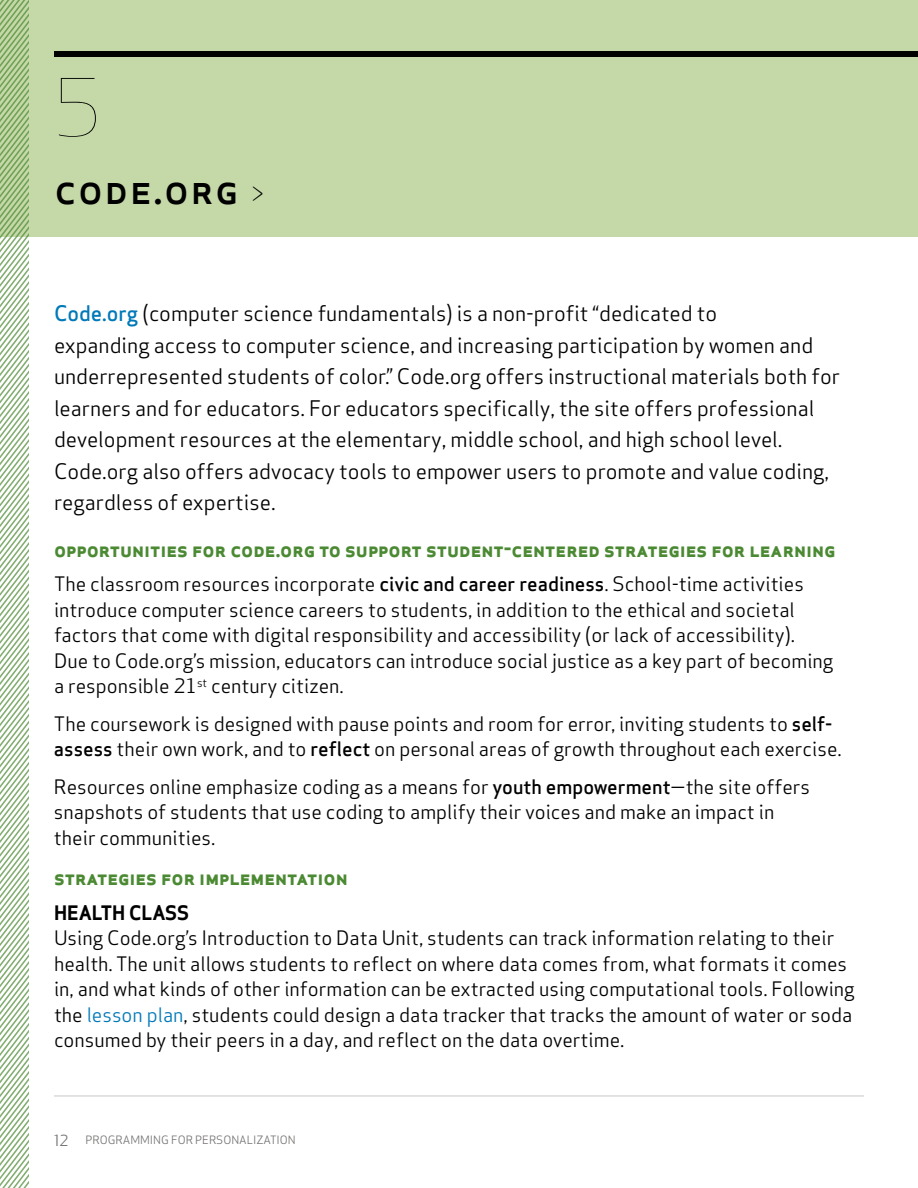
<style>
.page{position:relative;width:918px;height:1188px;background:#fff}
.page>*{position:absolute;margin:0;border:0;box-sizing:border-box;transform-origin:0 0}
.t1{font:78px "Apex Sans Extra Light T";color:#000}
.t2{font:42px "Apex Sans Medium C";letter-spacing:.03em;color:#000}
.t3{font:21px/31.5px "Apex Sans Book T";color:#000}
.t4{font:21px "Apex Sans Bold C";color:#4b8a33}
.t5{font:19.5px/25.5px "Apex Sans Book T";color:#000}
.t6{font:19.5px "Apex Sans Bold T";color:#000}
.t7{font:11.25px "Apex Sans Book C";color:#777372}
.s1{font-family:"Apex Sans Light T"}
.s2{font-family:"Apex Sans Medium T";color:#0079b8}
.s3{font-family:"Apex Sans Medium T"}
.s4{color:#0079b8}
.s5{font-size:15px}
</style>
<div class="page">
<hr style="left:54px;top:1096px;width:810px;height:1px;background:#c7c8ca">
<div style="left:0;top:0;width:918px;height:236px;background:#c4d8a8"></div>
<svg style="left:0;top:0;width:28px;height:1188px"></svg>
<div style="left:54px;top:51px;width:864px;height:6px;background:#000"></div>
<h1 class="t1" style="left:54px;top:58px;width:48px">5</h1>
<h2 class="t2" style="left:54px;top:162px;width:213px">code.org <span class="s1">&gt;</span></h2>
<p class="t3" style="left:54px;top:298px;width:788px"><span class="s2">Code.org</span> (computer science fundamentals) is a non-profit “dedicated to<br>expanding access to computer science, and increasing participation by women and underrepresented students of color.” Code.org offers instructional materials both for learners and for educators. For educators specifically, the site offers professional development resources at the elementary, middle school, and high school level.<br>Code.org also offers advocacy tools to empower users to promote and value coding, regardless of expertise.</p>
<p class="t4" style="left:54px;top:535px;width:783px">opportunities for code.org to support student-centered strategies for learning</p>
<p class="t5" style="left:54px;top:571px;width:781px">The classroom resources incorporate <span class="s3">civic and career readiness</span>. School-time activities introduce computer science careers to students, in addition to the ethical and societal factors that come with digital responsibility and accessibility (or lack of accessibility).<br>Due to Code.org’s mission, educators can introduce social justice as a key part of becoming a responsible 21<sup>st</sup> century citizen.</p>
<p class="t5" style="left:54px;top:711px;width:789px">The coursework is designed with pause points and room for error, inviting students to <span class="s3">self&shy;assess</span> their own work, and to <span class="s3">reflect</span> on personal areas of growth throughout each exercise.</p>
<p class="t5" style="left:54px;top:774px;width:758px">Resources online emphasize coding as a means for <span class="s3">youth empowerment</span>—the site offers snapshots of students that use coding to amplify their voices and make an impact in their communities.</p>
<p class="t4" style="left:54px;top:864px;width:295px">strategies for implementation</p>
<p class="t6" style="left:54px;top:900px;width:137px">HEALTH CLASS</p>
<p class="t5" style="left:54px;top:925px;width:802px">Using Code.org’s Introduction to Data Unit, students can track information relating to their health. The unit allows students to reflect on where data comes from, what formats it comes in, and what kinds of other information can be extracted using computational tools. Following the <span class="s4">lesson plan</span>, students could design a data tracker that tracks the amount of water or soda consumed by their peers in a day, and reflect on the data overtime.</p>
<p class="t7" style="left:54px;top:1133px;width:243px"><span class="s5">12</span> PROGRAMMING FOR PERSONALIZATION</p>
</div>
